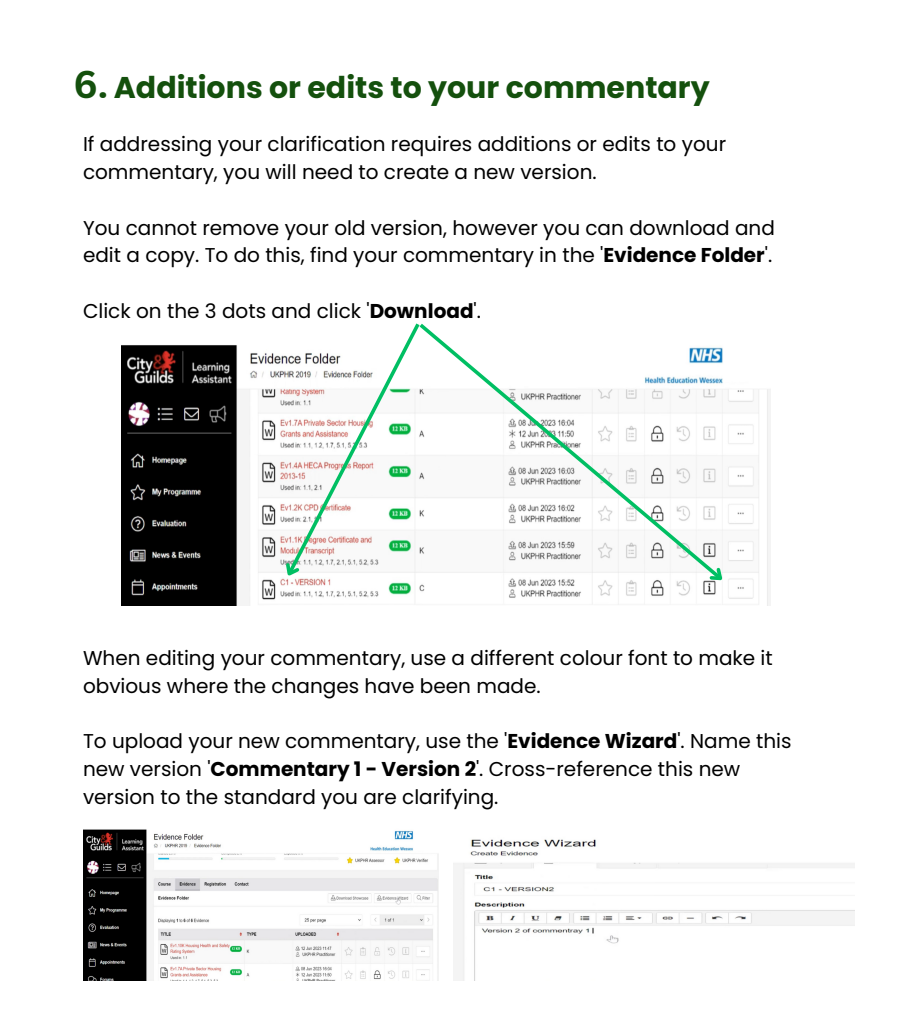
<style>
.page{position:relative;width:908px;height:1021px;background:#fff}
.page>*{position:absolute;margin:0;border:0;box-sizing:border-box;transform-origin:0 0}
.t1{font:700 37.6px "Canva Sans";color:#14500d}
.t2{font:700 30px "Poppins";color:#14500d}
.t3{font:20px/27.9px "Poppins";color:#000}
.s1{font-weight:700}
</style>
<div class="page">
<img style="left:121px;top:345px;width:649px;height:260px">
<img style="left:83px;top:829px;width:355px;height:151px">
<img style="left:454px;top:839px;width:399px;height:141px">
<svg style="left:422px;top:324px;width:303px;height:259px"></svg>
<svg style="left:704px;top:562px;width:27px;height:28px"></svg>
<svg style="left:277px;top:323px;width:145px;height:261px"></svg>
<p class="t1" style="left:73px;top:57px;width:36px">6.</p>
<p class="t2" style="left:114px;top:66px;width:597px">Additions or edits to your commentary</p>
<p class="t3" style="left:83px;top:130px;width:644px">If addressing your clarification requires additions or edits to your commentary, you will need to create a new version.</p>
<p class="t3" style="left:83px;top:214px;width:693px">You cannot remove your old version, however you can download and edit a copy. To do this, find your commentary in the '<span class="s1">Evidence Folder</span>'.</p>
<p class="t3" style="left:83px;top:297px;width:399px">Click on the 3 dots and click '<span class="s1">Download</span>'.</p>
<p class="t3" style="left:83px;top:643px;width:691px">When editing your commentary, use a different colour font to make it obvious where the changes have been made.</p>
<p class="t3" style="left:83px;top:727px;width:709px">To upload your new commentary, use the '<span class="s1">Evidence Wizard</span>'. Name this new version '<span class="s1">Commentary 1 - Version 2</span>'. Cross-reference this new version to the standard you are clarifying.</p>
</div>
